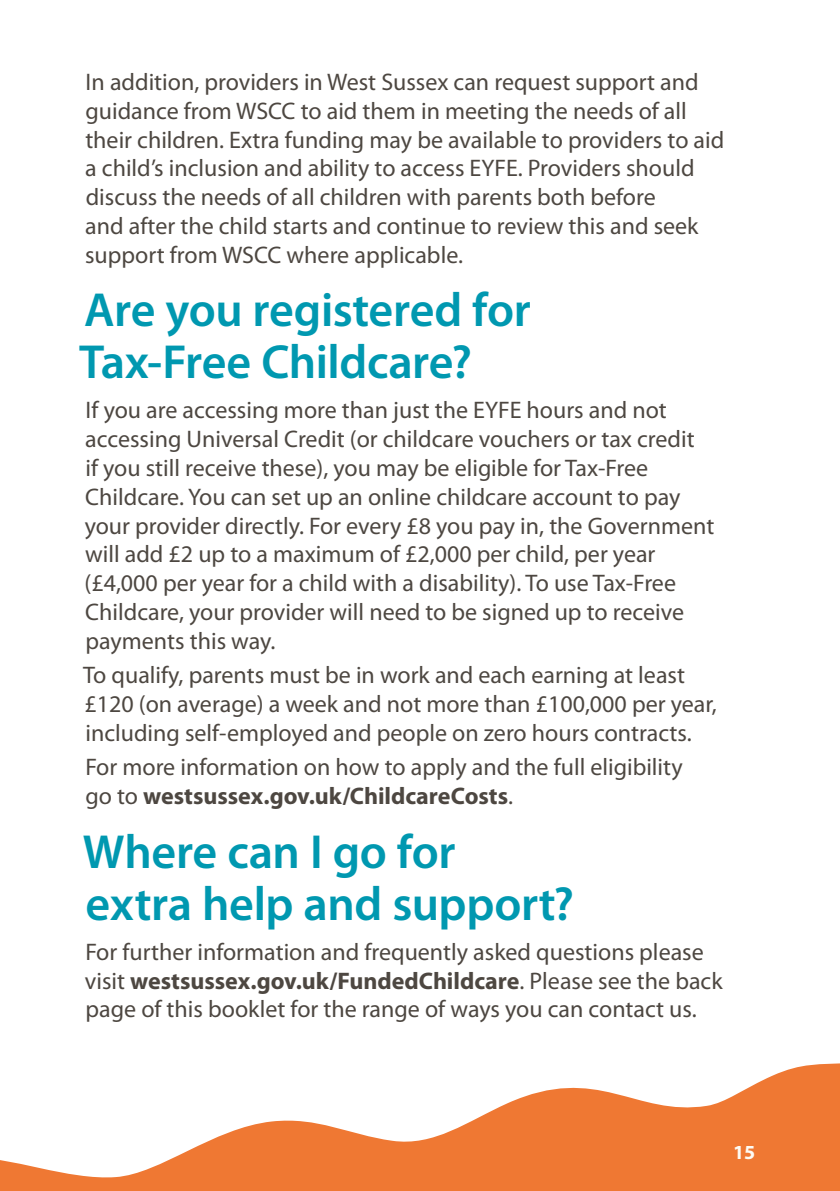
<style>
.page{position:relative;width:840px;height:1191px;background:#fff}
.page>*{position:absolute;margin:0;border:0;box-sizing:border-box;transform-origin:0 0}
.H2_Heading{font:600 48px/52px "Myriad Pro";letter-spacing:-.01em;color:#0098b0}
.P_Body_text{font:24px/28.8px "Myriad Pro";color:#4d4741}
.t1{font:700 20px "Myriad Pro";color:#fdfaf4}
.s1{font-weight:700}
</style>
<div class="page">
<svg style="left:0;top:1063px;width:839px;height:128px;fill:#ef7833"></svg>
<p class="P_Body_text" style="left:85px;top:67px;width:640px">In addition, providers in West Sussex can request support and guidance from WSCC to aid them in meeting the needs of all their children. Extra funding may be available to providers to aid a child’s inclusion and ability to access EYFE. Providers should discuss the needs of all children with parents both before<br>and after the child starts and continue to review this and seek support from WSCC where applicable.</p>
<h2 class="H2_Heading" style="left:79px;top:283px;width:453px">Are you registered for<br>Tax-Free Childcare?</h2>
<p class="P_Body_text" style="left:84px;top:395px;width:631px">If you are accessing more than just the EYFE hours and not accessing Universal Credit (or childcare vouchers or tax credit<br>if you still receive these), you may be eligible for Tax-Free Childcare. You can set up an online childcare account to pay your provider directly. For every £8 you pay in, the Government will add £2 up to a maximum of £2,000 per child, per year (£4,000 per year for a child with a disability). To use Tax-Free Childcare, your provider will need to be signed up to receive payments this way.</p>
<p class="P_Body_text" style="left:83px;top:660px;width:635px">To qualify, parents must be in work and each earning at least £120 (on average) a week and not more than £100,000 per year, including self-employed and people on zero hours contracts.</p>
<p class="P_Body_text" style="left:85px;top:752px;width:598px">For more information on how to apply and the full eligibility go to <span class="s1">westsussex.gov.uk/ChildcareCosts</span>.</p>
<h2 class="H2_Heading" style="left:83px;top:824px;width:492px">Where can I go for<br>extra help and support?</h2>
<p class="P_Body_text" style="left:85px;top:937px;width:639px">For further information and frequently asked questions please visit <span class="s1">westsussex.gov.uk/FundedChildcare</span>. Please see the back page of this booklet for the range of ways you can contact us.</p>
<p class="t1" style="left:732px;top:1139px;width:24px">15</p>
</div>
